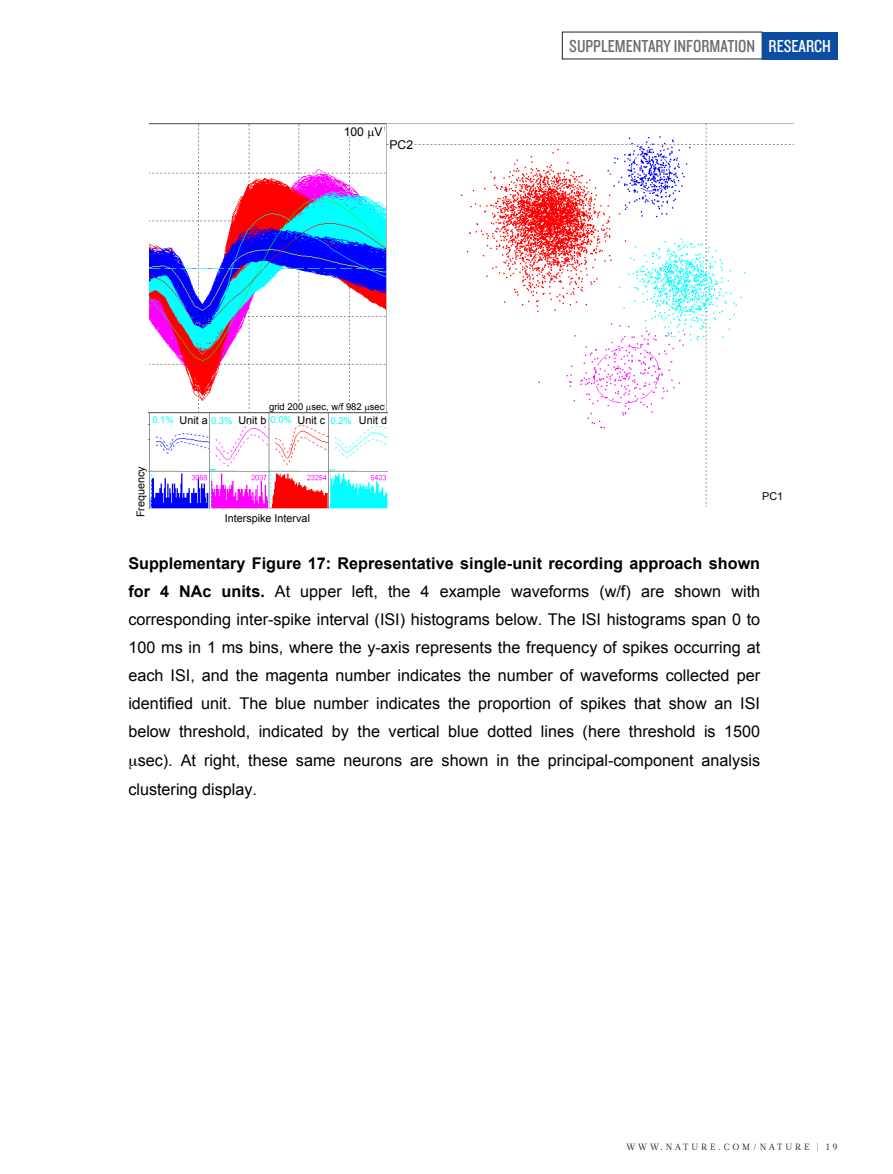
<style>
.page{position:relative;width:893px;height:1174px;background:#fff}
.page>*{position:absolute;margin:0;border:0;box-sizing:border-box;transform-origin:0 0}
.t1{font:18px "Knockout 29 Junior Ltweight";color:#6c6d70}
.t2{font:16.2px "Arial";color:#000}
.t3{font:700 16.2px "Arial";color:#000}
.t4{font:12.15px "Arial";color:#000}
.t5{font:10.8px "Arial";color:#000}
.t6{font:9.45px "Arial";color:#000}
.t7{font:9px "Glosa Math";letter-spacing:.315em;color:#231f20}
.s1{font-size:9.45px;color:#0ff}
.s2{color:#fff}
.s3{font-weight:700}
</style>
<div class="page">
<div style="left:762px;top:32px;width:76px;height:27px;background:#0d4da1"></div>
<img style="left:148px;top:124px;width:239px;height:385px">
<img style="left:386px;top:124px;width:407px;height:383px">
<div style="left:387px;top:490px;width:266px;height:19px;background:#fff"></div>
<div style="left:179px;top:456px;width:30px;height:14px;background:#fff"></div>
<div style="left:238px;top:456px;width:30px;height:14px;background:#fff"></div>
<div style="left:298px;top:456px;width:29px;height:14px;background:#fff"></div>
<div style="left:358px;top:456px;width:29px;height:14px;background:#fff"></div>
<div style="left:149px;top:126px;width:29px;height:10px;background:#fff"></div>
<div style="left:340px;top:125px;width:44px;height:12px;background:#fff"></div>
<div style="left:389px;top:141px;width:23px;height:9px;background:#fff"></div>
<div style="left:747px;top:490px;width:46px;height:14px;background:#fff"></div>
<div style="left:152px;top:415px;width:55px;height:9px;background:#fff"></div>
<div style="left:213px;top:415px;width:55px;height:9px;background:#fff"></div>
<div style="left:273px;top:415px;width:54px;height:9px;background:#fff"></div>
<div style="left:332px;top:415px;width:54px;height:9px;background:#fff"></div>
<div style="left:288px;top:401px;width:96px;height:9px;background:#fff"></div>
<svg style="left:671px;top:357px;width:5px;height:6px"></svg>
<p class="t4" style="left:344px;top:124px;width:40px">100 V</p>
<p class="t4" style="left:390px;top:137px;width:25px">PC2</p>
<p class="t6" style="left:269px;top:400px;width:117px">grid 200 sec, w/f 982 sec</p>
<p class="t5" style="left:152px;top:413px;width:236px"><span class="s1">0.1%</span> Unit a <span class="s1">0.3%</span> Unit b <span class="s1">0.0%</span> Unit c <span class="s1">0.2%</span> Unit d</p>
<p class="t1" style="left:569px;top:34px;width:263px">SUPPLEMENTARY INFORMATION <span class="s2">RESEARCH</span></p>
<p class="t5" style="left:134px;top:517px;width:53px;rotate:-90deg">Frequency</p>
<p class="t5" style="left:762px;top:489px;width:23px">PC1</p>
<p class="t5" style="left:225px;top:511px;width:87px">Interspike Interval</p>
<p class="t3" style="left:128px;top:552px;width:633px">Supplementary Figure 17: Representative single-unit recording approach shown</p>
<p class="t2" style="left:128px;top:580px;width:633px"><span class="s3">for 4 NAc units.</span> At upper left, the 4 example waveforms (w/f) are shown with</p>
<p class="t2" style="left:128px;top:608px;width:633px">corresponding inter-spike interval (ISI) histograms below. The ISI histograms span 0 to</p>
<p class="t2" style="left:128px;top:636px;width:633px">100 ms in 1 ms bins, where the y-axis represents the frequency of spikes occurring at</p>
<p class="t2" style="left:128px;top:664px;width:633px">each ISI, and the magenta number indicates the number of waveforms collected per</p>
<p class="t2" style="left:128px;top:692px;width:633px">identified unit. The blue number indicates the proportion of spikes that show an ISI</p>
<p class="t2" style="left:128px;top:720px;width:633px">below threshold, indicated by the vertical blue dotted lines (here threshold is 1500</p>
<p class="t2" style="left:138px;top:749px;width:624px">sec). At right, these same neurons are shown in the principal-component analysis</p>
<p class="t2" style="left:128px;top:778px;width:130px">clustering display.</p>
<p class="t7" style="left:626px;top:1141px;width:213px">WWW.NATURE.COM/NATURE | 19</p>
</div>
